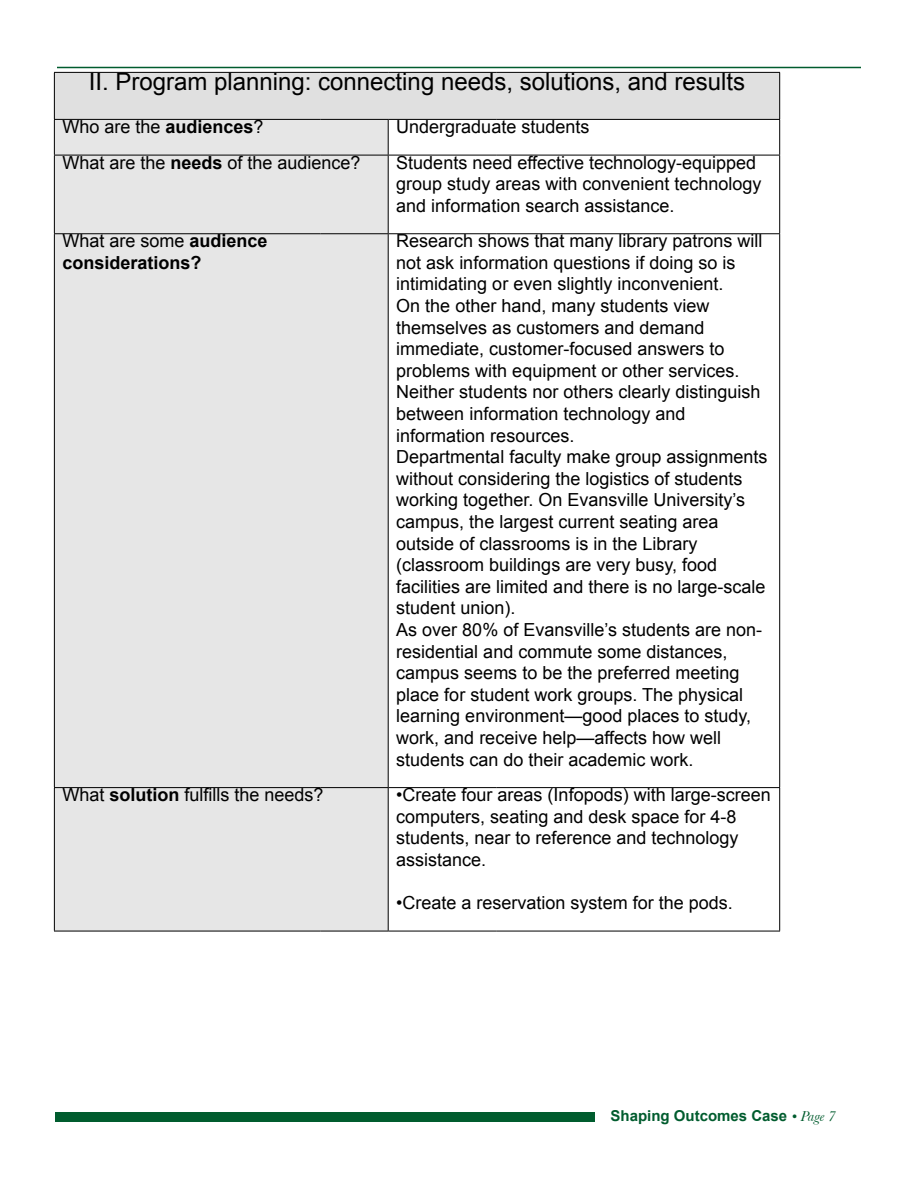
<style>
.page{position:relative;width:918px;height:1188px;background:#fff}
.page>*{position:absolute;margin:0;border:0;box-sizing:border-box;transform-origin:0 0}
.t1{font:24px "Arial";color:#000}
.t2{font:18px/21.6px "Arial";color:#000}
.t3{font:700 18px/21.6px "Arial";color:#000}
.t4{font:700 15px "Arial";color:#005c2e}
.s1{font-weight:700}
.s2{font-weight:400}
.s3{font-family:"Baskerville";font-weight:400;font-style:italic}
</style>
<div class="page">
<hr style="left:57px;top:67px;width:804px;height:1px;background:#005c2e">
<div style="left:56px;top:1113px;width:540px;height:9px;background:#005c2e"></div>
<div style="left:54px;top:72px;width:726px;height:47px;background:#e0e0e0"></div>
<div style="left:55px;top:120px;width:333px;height:811px;background:#e6e6e6"></div>
<hr style="left:54px;top:72px;width:267px;height:1px;background:#000">
<hr style="left:54px;top:73px;width:1px;height:46px;background:#000">
<hr style="left:321px;top:72px;width:67px;height:1px;background:#000">
<hr style="left:388px;top:72px;width:108px;height:1px;background:#000">
<hr style="left:496px;top:72px;width:284px;height:1px;background:#000">
<hr style="left:779px;top:73px;width:1px;height:46px;background:#000">
<hr style="left:54px;top:119px;width:267px;height:1px;background:#000">
<hr style="left:54px;top:120px;width:1px;height:35px;background:#000">
<hr style="left:321px;top:119px;width:67px;height:1px;background:#000">
<hr style="left:388px;top:119px;width:108px;height:1px;background:#000">
<hr style="left:388px;top:120px;width:1px;height:35px;background:#000">
<hr style="left:496px;top:119px;width:284px;height:1px;background:#000">
<hr style="left:779px;top:120px;width:1px;height:35px;background:#000">
<hr style="left:54px;top:155px;width:1px;height:78px;background:#000">
<hr style="left:388px;top:155px;width:108px;height:1px;background:#000">
<hr style="left:388px;top:155px;width:1px;height:78px;background:#000">
<hr style="left:496px;top:155px;width:284px;height:1px;background:#000">
<hr style="left:779px;top:155px;width:1px;height:78px;background:#000">
<hr style="left:54px;top:234px;width:1px;height:553px;background:#000">
<hr style="left:388px;top:233px;width:108px;height:1px;background:#000">
<hr style="left:388px;top:234px;width:1px;height:553px;background:#000">
<hr style="left:496px;top:233px;width:284px;height:1px;background:#000">
<hr style="left:779px;top:234px;width:1px;height:553px;background:#000">
<hr style="left:54px;top:788px;width:1px;height:143px;background:#000">
<hr style="left:388px;top:787px;width:108px;height:1px;background:#000">
<hr style="left:388px;top:788px;width:1px;height:143px;background:#000">
<hr style="left:496px;top:787px;width:284px;height:1px;background:#000">
<hr style="left:779px;top:788px;width:1px;height:143px;background:#000">
<hr style="left:388px;top:931px;width:108px;height:1px;background:#000">
<hr style="left:496px;top:931px;width:284px;height:1px;background:#000">
<hr style="left:54px;top:155px;width:267px;height:1px;background:#000">
<hr style="left:321px;top:155px;width:67px;height:1px;background:#000">
<hr style="left:54px;top:233px;width:267px;height:1px;background:#000">
<hr style="left:321px;top:233px;width:67px;height:1px;background:#000">
<hr style="left:54px;top:787px;width:267px;height:1px;background:#000">
<hr style="left:321px;top:787px;width:67px;height:1px;background:#000">
<hr style="left:54px;top:931px;width:267px;height:1px;background:#000">
<hr style="left:321px;top:931px;width:67px;height:1px;background:#000">
<p class="t1" style="left:89px;top:68px;width:658px">II. Program planning: connecting needs, solutions, and results</p>
<p class="t2" style="left:62px;top:116px;width:203px">Who are the <span class="s1">audiences</span>?</p>
<p class="t2" style="left:396px;top:116px;width:195px">Undergraduate students</p>
<p class="t2" style="left:62px;top:151px;width:300px">What are the <span class="s1">needs</span> of the audience?</p>
<p class="t2" style="left:396px;top:151px;width:367px">Students need effective technology-equipped group study areas with convenient technology and information search assistance.</p>
<p class="t3" style="left:62px;top:230px;width:207px"><span class="s2">What are some</span> audience considerations?</p>
<p class="t2" style="left:396px;top:230px;width:368px">Research shows that many library patrons will not ask information questions if doing so is intimidating or even slightly inconvenient.</p>
<p class="t2" style="left:396px;top:295px;width:345px">On the other hand, many students view themselves as customers and demand immediate, customer-focused answers to problems with equipment or other services.</p>
<p class="t2" style="left:396px;top:381px;width:366px">Neither students nor others clearly distinguish between information technology and information resources.</p>
<p class="t2" style="left:396px;top:446px;width:373px">Departmental faculty make group assignments without considering the logistics of students working together. On Evansville University’s campus, the largest current seating area</p>
<p class="t2" style="left:396px;top:533px;width:371px">outside of classrooms is in the Library (classroom buildings are very busy, food facilities are limited and there is no large-scale student union).</p>
<p class="t2" style="left:396px;top:619px;width:367px">As over 80% of Evansville’s students are non&shy;residential and commute some distances, campus seems to be the preferred meeting</p>
<p class="t2" style="left:396px;top:684px;width:356px">place for student work groups. The physical learning environment—good places to study, work, and receive help—affects how well students can do their academic work.</p>
<p class="t2" style="left:62px;top:784px;width:263px">What <span class="s1">solution</span> fulfills the needs?</p>
<p class="t2" style="left:396px;top:784px;width:376px">•Create four areas (Infopods) with large-screen computers, seating and desk space for 4-8 students, near to reference and technology</p>
<p class="t2" style="left:396px;top:849px;width:92px">assistance.</p>
<p class="t2" style="left:396px;top:892px;width:338px">•Create a reservation system for the pods.</p>
<p class="t4" style="left:610px;top:1107px;width:227px">Shaping Outcomes Case <span class="s3">• Page 7</span></p>
</div>
